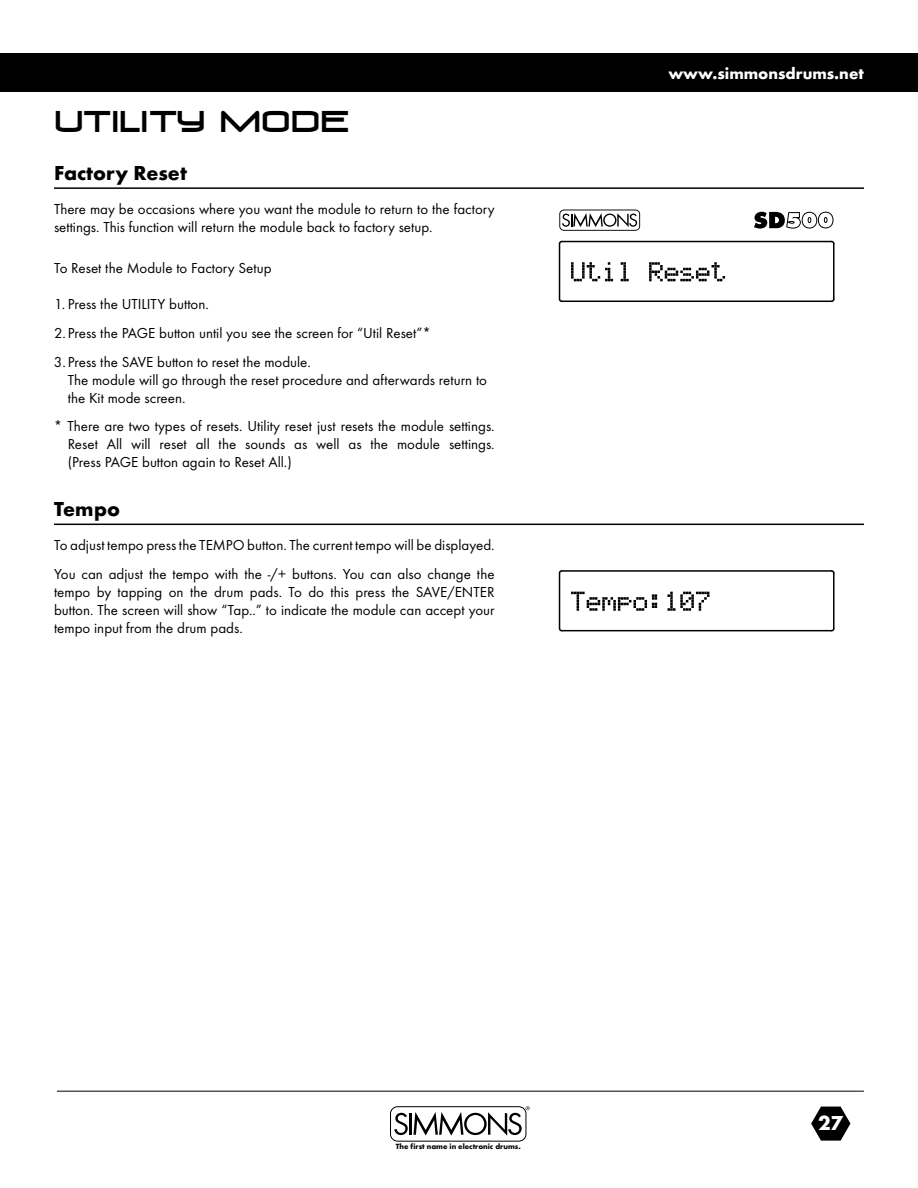
<style>
.page{position:relative;width:918px;height:1188px;background:#fff}
.page>*{position:absolute;margin:0;border:0;box-sizing:border-box;transform-origin:0 0}
.t1{font:28.5px "Venus Rising";color:#000}
.t2{font:700 21px "Futura T";color:#000}
.t3{font:700 21px "Futura T";color:#fff}
.t4{font:700 16.5px "Futura T";color:#fff}
.t5{font:15px/18px "Futura T";color:#000}
.t6{font:700 7.8px "Futura T";color:#000}
</style>
<div class="page">
<div style="left:0;top:53px;width:918px;height:39px;background:#000"></div>
<svg style="left:811px;top:1107px;width:39px;height:34px"></svg>
<div style="left:390px;top:1106px;width:136px;height:36px;border:1px solid #000;border-radius:7px"></div>
<svg style="left:394px;top:1106px;width:136px;height:30px"></svg>
<hr style="left:57px;top:1091px;width:807px;height:1px;background:#000">
<hr style="left:54px;top:187px;width:810px;height:2px;background:#000">
<hr style="left:54px;top:524px;width:810px;height:1px;background:#000">
<svg style="left:830px;top:240px;width:5px;height:4px"></svg>
<svg style="left:558px;top:240px;width:5px;height:5px"></svg>
<svg style="left:558px;top:298px;width:5px;height:4px"></svg>
<hr style="left:562px;top:241px;width:270px;height:1px;background:#000">
<hr style="left:562px;top:301px;width:270px;height:1px;background:#000">
<hr style="left:833px;top:244px;width:2px;height:55px;background:#000">
<hr style="left:559px;top:244px;width:1px;height:55px;background:#000">
<svg style="left:559px;top:210px;width:81px;height:21px"></svg>
<svg style="left:754px;top:212px;width:80px;height:17px"></svg>
<svg style="left:571px;top:262px;width:42px;height:19px"></svg>
<svg style="left:621px;top:262px;width:8px;height:19px"></svg>
<svg style="left:649px;top:262px;width:76px;height:19px"></svg>
<svg style="left:558px;top:570px;width:4px;height:5px"></svg>
<svg style="left:558px;top:627px;width:5px;height:5px"></svg>
<hr style="left:562px;top:570px;width:270px;height:2px;background:#000">
<hr style="left:562px;top:630px;width:270px;height:1px;background:#000">
<hr style="left:833px;top:573px;width:2px;height:56px;background:#000">
<hr style="left:559px;top:573px;width:1px;height:56px;background:#000">
<svg style="left:571px;top:592px;width:86px;height:19px"></svg>
<svg style="left:667px;top:592px;width:42px;height:19px"></svg>
<h1 class="t1" style="left:54px;top:108px;width:297px">UTILITY MODE</h1>
<h2 class="t2" style="left:54px;top:161px;width:134px">Factory Reset</h2>
<p class="t5" style="left:54px;top:200px;width:442px">There may be occasions where you want the module to return to the factory settings. This function will return the module back to factory setup.</p>
<p class="t5" style="left:54px;top:259px;width:219px">To Reset the Module to Factory Setup</p>
<p class="t5" style="left:54px;top:295px;width:156px">1. Press the UTILITY button.</p>
<p class="t5" style="left:54px;top:324px;width:379px">2. Press the PAGE button until you see the screen for “Util Reset”*</p>
<p class="t5" style="left:68px;top:353px;width:421px;text-indent:-14px">3. Press the SAVE button to reset the module.<br>The module will go through the reset procedure and afterwards return to the Kit mode screen.</p>
<p class="t5" style="left:68px;top:417px;width:428px;text-align:justify;text-indent:-14px">* There are two types of resets. Utility reset just resets the module settings.<br>Reset All will reset all the sounds as well as the module settings. (Press PAGE button again to Reset All.)</p>
<h2 class="t2" style="left:54px;top:497px;width:68px">Tempo</h2>
<p class="t5" style="left:54px;top:530px;width:442px;line-height:28.8px">To adjust tempo press the TEMPO button. The current tempo will be displayed.<br>You can adjust the tempo with the -/+ buttons. You can also change the</p>
<p class="t5" style="left:54px;top:582px;width:442px;text-align:justify">tempo by tapping on the drum pads. To do this press the SAVE/ENTER button. The screen will show “Tap..” to indicate the module can accept your tempo input from the drum pads.</p>
<p class="t4" style="left:668px;top:63px;width:197px">www.simmonsdrums.net</p>
<p class="t6" style="left:396px;top:1142px;width:126px">The first name in electronic drums.</p>
<h2 class="t3" style="left:818px;top:1111px;width:27px">27</h2>
</div>
